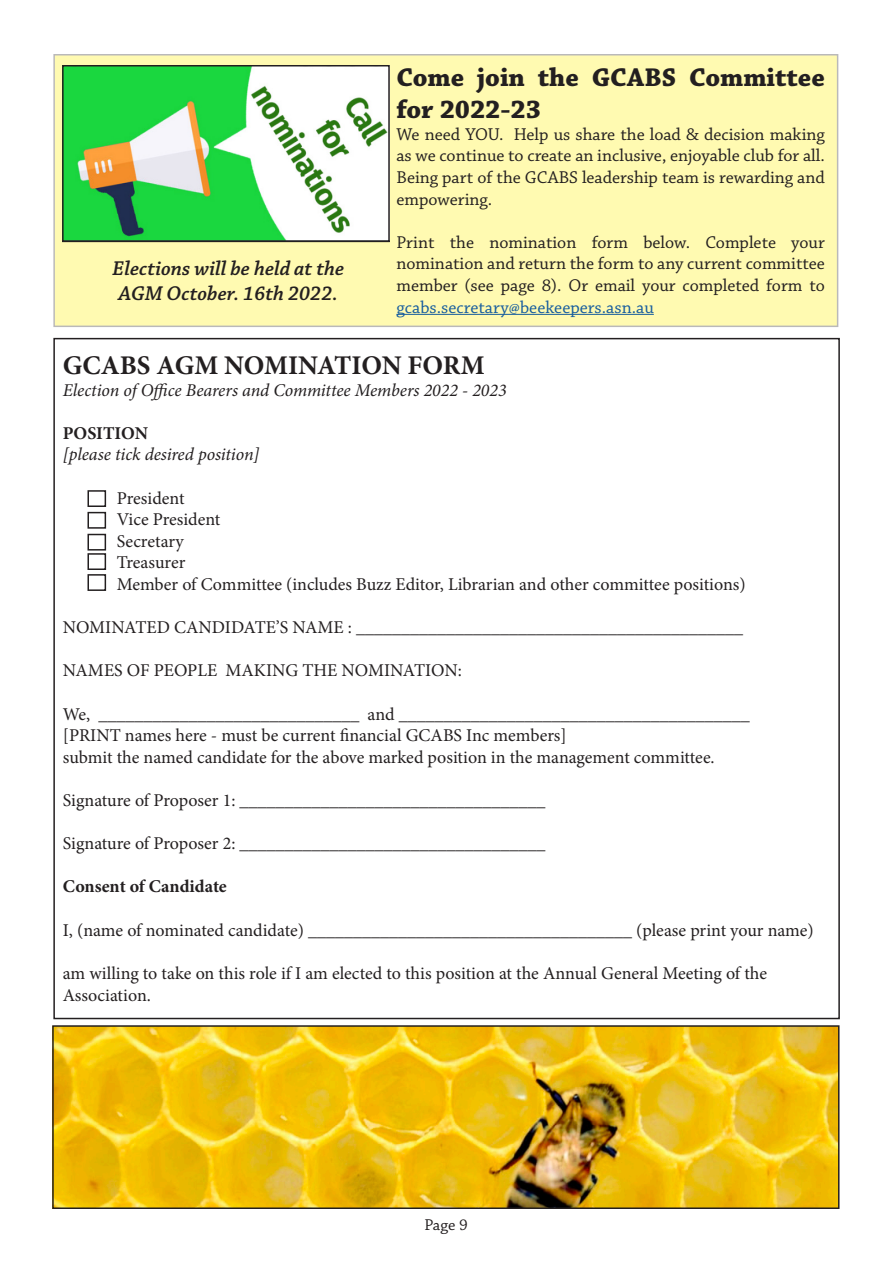
<style>
.page{position:relative;width:893px;height:1263px;background:#fff}
.page>*{position:absolute;margin:0;border:0;box-sizing:border-box;transform-origin:0 0}
.t1{font:700 27px/32.4px "Chaparral Pro";color:#231f20}
.t2{font:700 27px "Minion Pro";color:#231f20}
.t3{font:italic 600 21px/25.2px "Chaparral Pro";color:#231f20}
.t4{font:18px/21.6px "Minion Pro";letter-spacing:-.005em;color:#231f20}
.t5{font:18px/21.6px "Chaparral Pro";color:#231f20;text-align:justify}
.t6{font:italic 18px "Minion Pro";letter-spacing:-.005em;color:#231f20}
.t7{font:18px "Chaparral Pro";color:#175d9e}
.t8{font:700 18px "Minion Pro";color:#231f20}
.t9{font:16.5px "Chaparral Pro";color:#231f20}
</style>
<div class="page">
<div style="left:54px;top:55px;width:784px;height:271px;background:#fffab1"></div>
<div style="left:87px;top:490px;width:19px;height:17px;border:2px solid #231f20"></div>
<div style="left:87px;top:512px;width:19px;height:17px;border:2px solid #231f20"></div>
<div style="left:87px;top:534px;width:19px;height:16px;border:2px solid #231f20"></div>
<div style="left:87px;top:553px;width:19px;height:17px;border:2px solid #231f20"></div>
<div style="left:87px;top:574px;width:19px;height:17px;border:2px solid #231f20"></div>
<img style="left:55px;top:1028px;width:781px;height:178px">
<div style="left:52px;top:1025px;width:787px;height:184px;border:2px solid #231f20"></div>
<img style="left:65px;top:68px;width:322px;height:171px">
<div style="left:62px;top:65px;width:328px;height:177px;border:2px solid #231f20"></div>
<hr style="left:396px;top:314px;width:258px;height:1px;background:#175d9e">
<p class="t3" style="left:113px;top:256px;width:233px">Elections will be held at the<br>AGM October. 16th 2022.</p>
<h1 class="t1" style="left:396px;top:62px;width:430px">Come join the GCABS Committee for 2022-23</h1>
<p class="t5" style="left:396px;top:124px;width:430px">We need YOU. Help us share the load &amp; decision making as we continue to create an inclusive, enjoyable club for all.<br>Being part of the GCABS leadership team is rewarding and empowering.</p>
<p class="t5" style="left:396px;top:232px;width:430px">Print the nomination form below. Complete your nomination and return the form to any current committee member (see page 8). Or email your completed form to</p>
<p class="t7" style="left:396px;top:297px;width:259px">gcabs.secretary@beekeepers.asn.au</p>
<h1 class="t2" style="left:63px;top:346px;width:423px">GCABS AGM NOMINATION FORM</h1>
<p class="t6" style="left:63px;top:378px;width:445px">Election of Office Bearers and Committee Members 2022 - 2023</p>
<p class="t8" style="left:63px;top:420px;width:87px">POSITION</p>
<p class="t6" style="left:63px;top:442px;width:198px">[please tick desired position]</p>
<p class="t4" style="left:117px;top:487px;width:630px">President<br>Vice President<br>Secretary<br>Treasurer<br>Member of Committee (includes Buzz Editor, Librarian and other committee positions)</p>
<p class="t4" style="left:63px;top:617px;width:682px">NOMINATED CANDIDATE’S NAME : ___________________________________________</p>
<p class="t4" style="left:63px;top:660px;width:401px">NAMES OF PEOPLE MAKING THE NOMINATION:</p>
<p class="t4" style="left:63px;top:703px;width:688px">We, _____________________________ and _______________________________________ [PRINT names here - must be current financial GCABS Inc members]<br>submit the named candidate for the above marked position in the management committee.</p>
<p class="t4" style="left:63px;top:790px;width:484px">Signature of Proposer 1: __________________________________</p>
<p class="t4" style="left:63px;top:833px;width:484px">Signature of Proposer 2: __________________________________</p>
<p class="t8" style="left:63px;top:874px;width:165px">Consent of Candidate</p>
<p class="t4" style="left:63px;top:919px;width:752px">I, (name of nominated candidate) ____________________________________ (please print your name)</p>
<p class="t4" style="left:63px;top:962px;width:706px">am willing to take on this role if I am elected to this position at the Annual General Meeting of the<br>Association.</p>
<p class="t9" style="left:424px;top:1215px;width:45px">Page 9</p>
</div>
